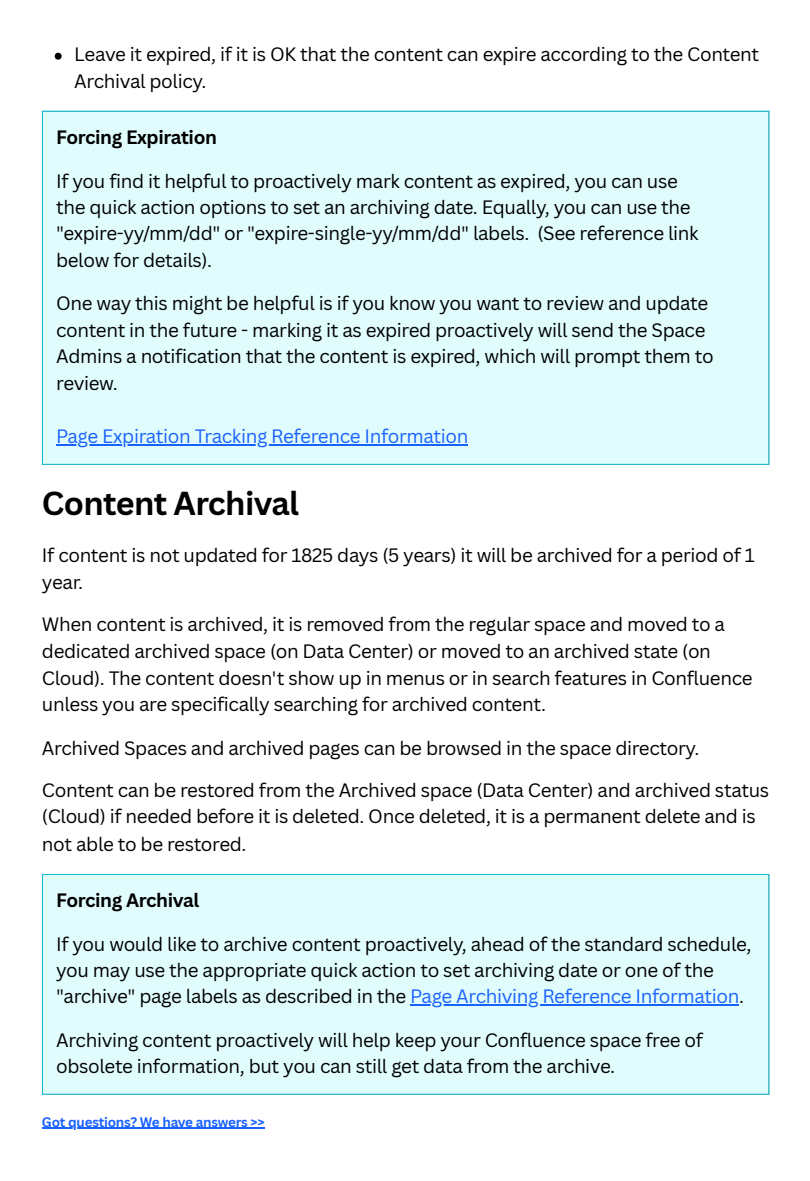
<style>
.page{position:relative;width:810px;height:1181px;background:#fff}
.page>*{position:absolute;margin:0;border:0;box-sizing:border-box;transform-origin:0 0}
.t1{font:700 32.25px "Canva Sans";letter-spacing:-.02em;color:#000}
.t2{font:18.9px/26.5px "Canva Sans";letter-spacing:-.02em;color:#000}
.t3{font:18.9px "Canva Sans";letter-spacing:-.02em;color:#1a62ff}
.t4{font:700 18.9px "Canva Sans";letter-spacing:-.02em;color:#000}
.t5{font:700 13.5px "Canva Sans";letter-spacing:-.02em;color:#1a62ff}
.s1{color:#1a62ff}
</style>
<div class="page">
<hr style="left:42px;top:1127px;width:222px;height:1px;background:#1a62ff">
<svg style="left:55px;top:53px;width:7px;height:7px"></svg>
<div style="left:42px;top:111px;width:727px;height:354px;background:#e0fcfd"></div>
<hr style="left:56px;top:444px;width:412px;height:1px;background:#1a62ff">
<hr style="left:42px;top:112px;width:1px;height:352px;background:#0fb8ce">
<hr style="left:768px;top:112px;width:1px;height:352px;background:#0fb8ce">
<hr style="left:42px;top:111px;width:727px;height:1px;background:#0fb8ce">
<hr style="left:42px;top:464px;width:727px;height:1px;background:#0fb8ce">
<div style="left:42px;top:874px;width:727px;height:220px;background:#e0fcfd"></div>
<hr style="left:410px;top:1004px;width:329px;height:1px;background:#1a62ff">
<hr style="left:42px;top:875px;width:1px;height:218px;background:#0fb8ce">
<hr style="left:768px;top:875px;width:1px;height:218px;background:#0fb8ce">
<hr style="left:42px;top:874px;width:727px;height:1px;background:#0fb8ce">
<hr style="left:42px;top:1093px;width:727px;height:1px;background:#0fb8ce">
<p class="t2" style="left:74px;top:41px;width:686px">Leave it expired, if it is OK that the content can expire according to the Content<br>Archival policy.</p>
<p class="t4" style="left:56px;top:124px;width:162px">Forcing Expiration</p>
<p class="t2" style="left:56px;top:167px;width:644px">If you find it helpful to proactively mark content as expired, you can use the quick action options to set an archiving date. Equally, you can use the "expire-yy/mm/dd" or "expire-single-yy/mm/dd" labels. (See reference link below for details).</p>
<p class="t2" style="left:56px;top:289px;width:659px">One way this might be helpful is if you know you want to review and update content in the future - marking it as expired proactively will send the Space Admins a notification that the content is expired, which will prompt them to review.</p>
<p class="t3" style="left:56px;top:423px;width:414px">Page Expiration Tracking Reference Information</p>
<p class="t1" style="left:42px;top:480px;width:259px">Content Archival</p>
<p class="t2" style="left:42px;top:540px;width:714px;line-height:27.3px">If content is not updated for 1825 days (5 years) it will be archived for a period of 1 year.</p>
<p class="t2" style="left:42px;top:610px;width:712px">When content is archived, it is removed from the regular space and moved to a dedicated archived space (on Data Center) or moved to an archived state (on Cloud). The content doesn't show up in menus or in search features in Confluence unless you are specifically searching for archived content.</p>
<p class="t2" style="left:42px;top:734px;width:659px">Archived Spaces and archived pages can be browsed in the space directory.</p>
<p class="t2" style="left:42px;top:776px;width:729px">Content can be restored from the Archived space (Data Center) and archived status (Cloud) if needed before it is deleted. Once deleted, it is a permanent delete and is not able to be restored.</p>
<p class="t4" style="left:56px;top:887px;width:145px">Forcing Archival</p>
<p class="t2" style="left:56px;top:930px;width:697px">If you would like to archive content proactively, ahead of the standard schedule, you may use the appropriate quick action to set archiving date or one of the "archive" page labels as described in the <span class="s1">Page Archiving Reference Information</span>.</p>
<p class="t2" style="left:56px;top:1026px;width:648px">Archiving content proactively will help keep your Confluence space free of obsolete information, but you can still get data from the archive.</p>
<p class="t5" style="left:42px;top:1112px;width:224px">Got questions? We have answers &gt;&gt;</p>
</div>
